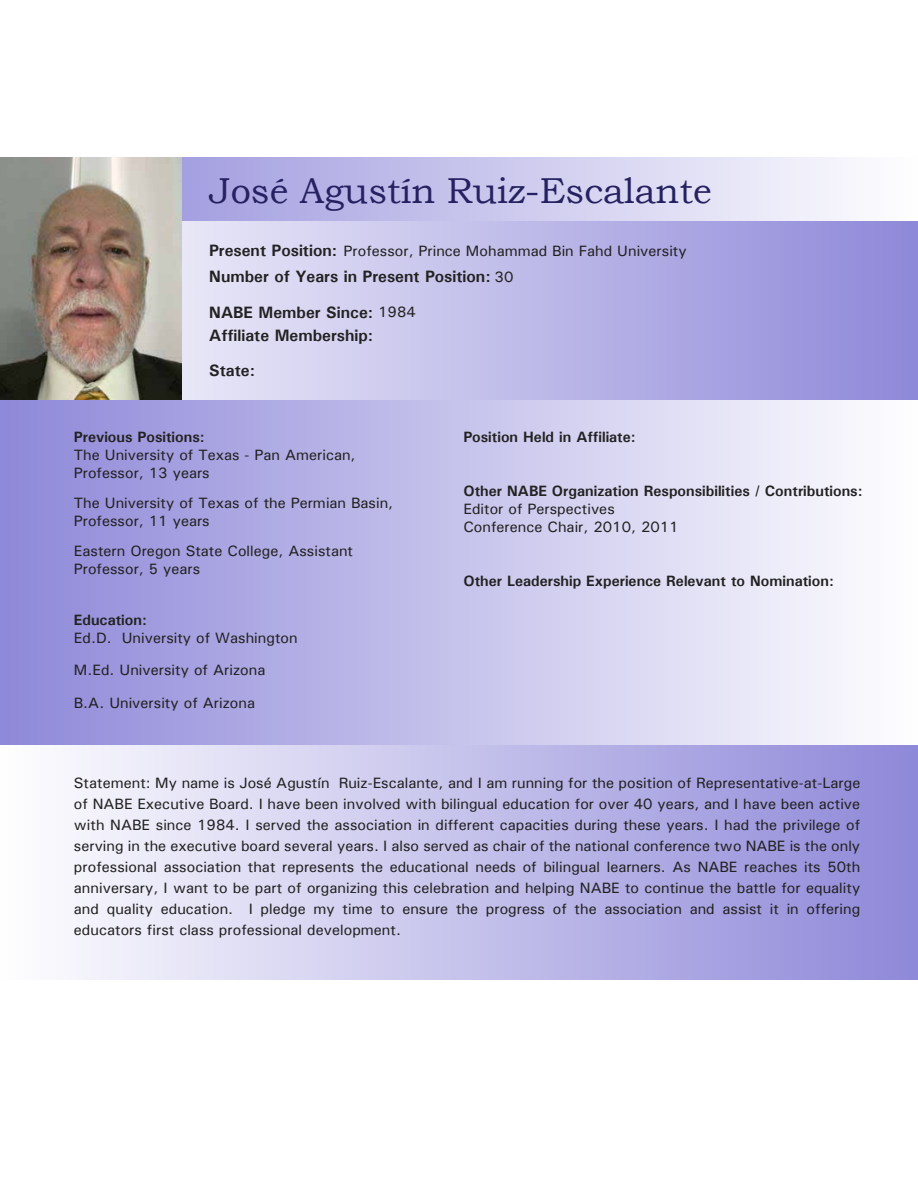
<style>
.page{position:relative;width:918px;height:1188px;background:#fff}
.page>*{position:absolute;margin:0;border:0;box-sizing:border-box;transform-origin:0 0}
.t1{font:36px "Bookman Old Style";color:#262262}
.t2{font:700 16.5px/23.1px "Univers";color:#222}
.t3{font:15px/21px "Univers";color:#222}
.t4{font:700 15px "Univers";color:#222}
.s1{font-weight:700;font-size:16.5px}
.s2{font-weight:400;font-size:15px}
</style>
<div class="page">
<svg style="left:181px;top:158px;width:662px;height:63px;background:#cccaed"></svg>
<div style="left:0;top:400px;width:918px;height:345px;background:linear-gradient(to right,#8e88d9,#fefeff)"></div>
<svg style="left:181px;top:221px;width:737px;height:179px;background:#bbb7e7"></svg>
<div style="left:0;top:745px;width:918px;height:235px;background:linear-gradient(to right,#fefeff,#8e88d9)"></div>
<img style="left:0;top:158px;width:181px;height:242px">
<h1 class="t1" style="left:209px;top:171px;width:504px">José Agustín Ruiz-Escalante</h1>
<p class="t3" style="left:209px;top:240px;width:479px"><span class="s1">Present Position:</span> Professor, Prince Mohammad Bin Fahd University</p>
<p class="t2" style="left:209px;top:265px;width:306px">Number of Years in Present Position: <span class="s2">30</span></p>
<p class="t2" style="left:209px;top:300px;width:208px">NABE Member Since: <span class="s2">1984<br></span>Affiliate Membership:</p>
<p class="t2" style="left:209px;top:359px;width:47px">State:</p>
<p class="t4" style="left:74px;top:428px;width:132px">Previous Positions:</p>
<p class="t3" style="left:74px;top:446px;width:283px;line-height:18px">The University of Texas - Pan American,<br>Professor, 13 years</p>
<p class="t3" style="left:74px;top:494px;width:321px;line-height:18px">The University of Texas of the Permian Basin,<br>Professor, 11 years</p>
<p class="t3" style="left:74px;top:542px;width:281px;line-height:18px">Eastern Oregon State College, Assistant<br>Professor, 5 years</p>
<p class="t4" style="left:74px;top:611px;width:75px">Education:</p>
<p class="t3" style="left:74px;top:621px;width:225px;line-height:32.4px">Ed.D. University of Washington<br>M.Ed. University of Arizona<br>B.A. University of Arizona</p>
<p class="t4" style="left:463px;top:428px;width:174px">Position Held in Affiliate:</p>
<p class="t4" style="left:463px;top:482px;width:401px">Other NABE Organization Responsibilities / Contributions:</p>
<p class="t3" style="left:463px;top:500px;width:217px;line-height:18px">Editor of Perspectives<br>Conference Chair, 2010, 2011</p>
<p class="t4" style="left:463px;top:572px;width:372px">Other Leadership Experience Relevant to Nomination:</p>
<p class="t3" style="left:74px;top:773px;width:788px;text-align:justify">Statement: My name is José Agustín Ruiz-Escalante, and I am running for the position of Representative-at-Large of NABE Executive Board. I have been involved with bilingual education for over 40 years, and I have been active with NABE since 1984. I served the association in different capacities during these years. I had the privilege of serving in the executive board several years. I also served as chair of the national conference two NABE is the only professional association that represents the educational needs of bilingual learners. As NABE reaches its 50th anniversary, I want to be part of organizing this celebration and helping NABE to continue the battle for equality and quality education. I pledge my time to ensure the progress of the association and assist it in offering educators first class professional development.</p>
</div>
